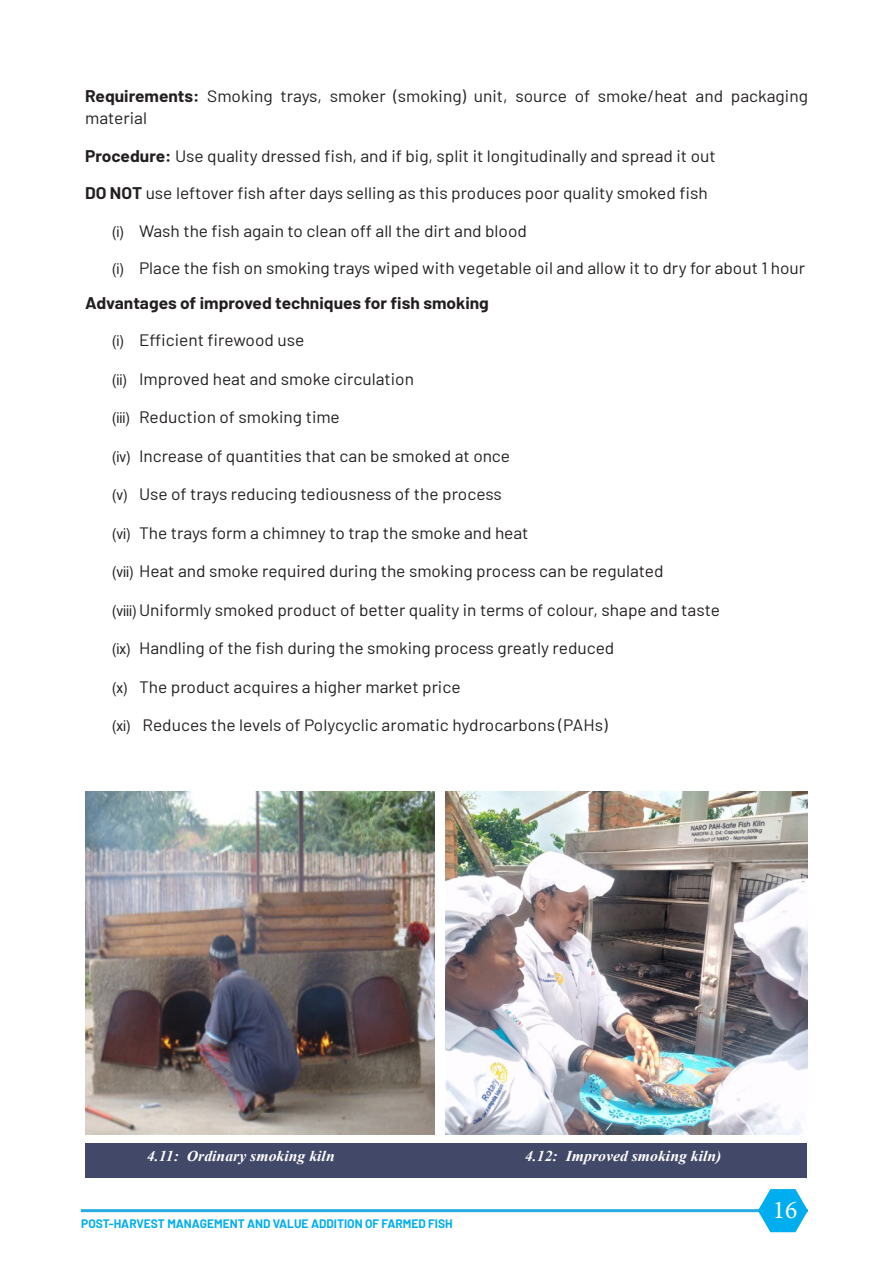
<style>
.page{position:relative;width:893px;height:1263px;background:#fff}
.page>*{position:absolute;margin:0;border:0;box-sizing:border-box;transform-origin:0 0}
.t1{font:25.5px "Minion Pro";color:#fff}
.Normal__Web{font:16.5px/22.5px "Barlow";color:#231f20;scale:1.05 1}
.Normal__Web-2{font:700 16.5px "Barlow";color:#231f20;scale:1.05 1}
.Normal__Web-3{font:italic 700 15px "Times New Roman";color:#fff;scale:1.05 1}
.t2{font:700 12px "Barlow";color:#00aeef}
.s1{font-weight:700}
.s2{font-family:"Microsoft Sans Serif";font-size:15px}
</style>
<div class="page">
<hr style="left:81px;top:1209px;width:727px;height:3px;background:#29abe2">
<svg style="left:758px;top:1189px;width:50px;height:43px"></svg>
<div style="left:86px;top:1143px;width:721px;height:35px;background:#424868"></div>
<img style="left:85px;top:792px;width:350px;height:343px">
<img style="left:446px;top:792px;width:362px;height:343px">
<p class="Normal__Web" style="left:85px;top:83px;width:690px"><span class="s1">Requirements:</span> Smoking trays, smoker (smoking) unit, source of smoke/heat and packaging material</p>
<p class="Normal__Web" style="left:85px;top:143px;width:602px"><span class="s1">Procedure:</span> Use quality dressed fish, and if big, split it longitudinally and spread it out</p>
<p class="Normal__Web" style="left:85px;top:181px;width:594px"><span class="s1">DO NOT</span> use leftover fish after days selling as this produces poor quality smoked fish</p>
<p class="Normal__Web" style="left:112px;top:218px;width:397px"><span class="s2">(i)</span> Wash the fish again to clean off all the dirt and blood</p>
<p class="Normal__Web" style="left:112px;top:256px;width:662px"><span class="s2">(i)</span> Place the fish on smoking trays wiped with vegetable oil and allow it to dry for about 1 hour</p>
<p class="Normal__Web-2" style="left:85px;top:291px;width:386px">Advantages of improved techniques for fish smoking</p>
<p class="Normal__Web" style="left:112px;top:328px;width:185px"><span class="s2">(i)</span> Efficient firewood use</p>
<p class="Normal__Web" style="left:112px;top:366px;width:289px"><span class="s2">(ii)</span> Improved heat and smoke circulation</p>
<p class="Normal__Web" style="left:112px;top:405px;width:218px"><span class="s2">(iii)</span> Reduction of smoking time</p>
<p class="Normal__Web" style="left:112px;top:443px;width:381px"><span class="s2">(iv)</span> Increase of quantities that can be smoked at once</p>
<p class="Normal__Web" style="left:112px;top:482px;width:373px"><span class="s2">(v)</span> Use of trays reducing tediousness of the process</p>
<p class="Normal__Web" style="left:112px;top:520px;width:398px"><span class="s2">(vi)</span> The trays form a chimney to trap the smoke and heat</p>
<p class="Normal__Web" style="left:112px;top:559px;width:527px"><span class="s2">(vii)</span> Heat and smoke required during the smoking process can be regulated</p>
<p class="Normal__Web" style="left:112px;top:597px;width:580px"><span class="s2">(viii)</span> Uniformly smoked product of better quality in terms of colour, shape and taste</p>
<p class="Normal__Web" style="left:112px;top:636px;width:480px"><span class="s2">(ix)</span> Handling of the fish during the smoking process greatly reduced</p>
<p class="Normal__Web" style="left:112px;top:674px;width:333px"><span class="s2">(x)</span> The product acquires a higher market price</p>
<p class="Normal__Web" style="left:112px;top:713px;width:473px"><span class="s2">(xi)</span> Reduces the levels of Polycyclic aromatic hydrocarbons (PAHs)</p>
<p class="Normal__Web-3" style="left:147px;top:1146px;width:180px">4.11: Ordinary smoking kiln</p>
<p class="Normal__Web-3" style="left:525px;top:1146px;width:189px">4.12: Improved smoking kiln)</p>
<p class="t2" style="left:81px;top:1215px;width:373px">POST-HARVEST MANAGEMENT AND VALUE ADDITION OF FARMED FISH</p>
<h1 class="t1" style="left:773px;top:1193px;width:26px">16</h1>
</div>
